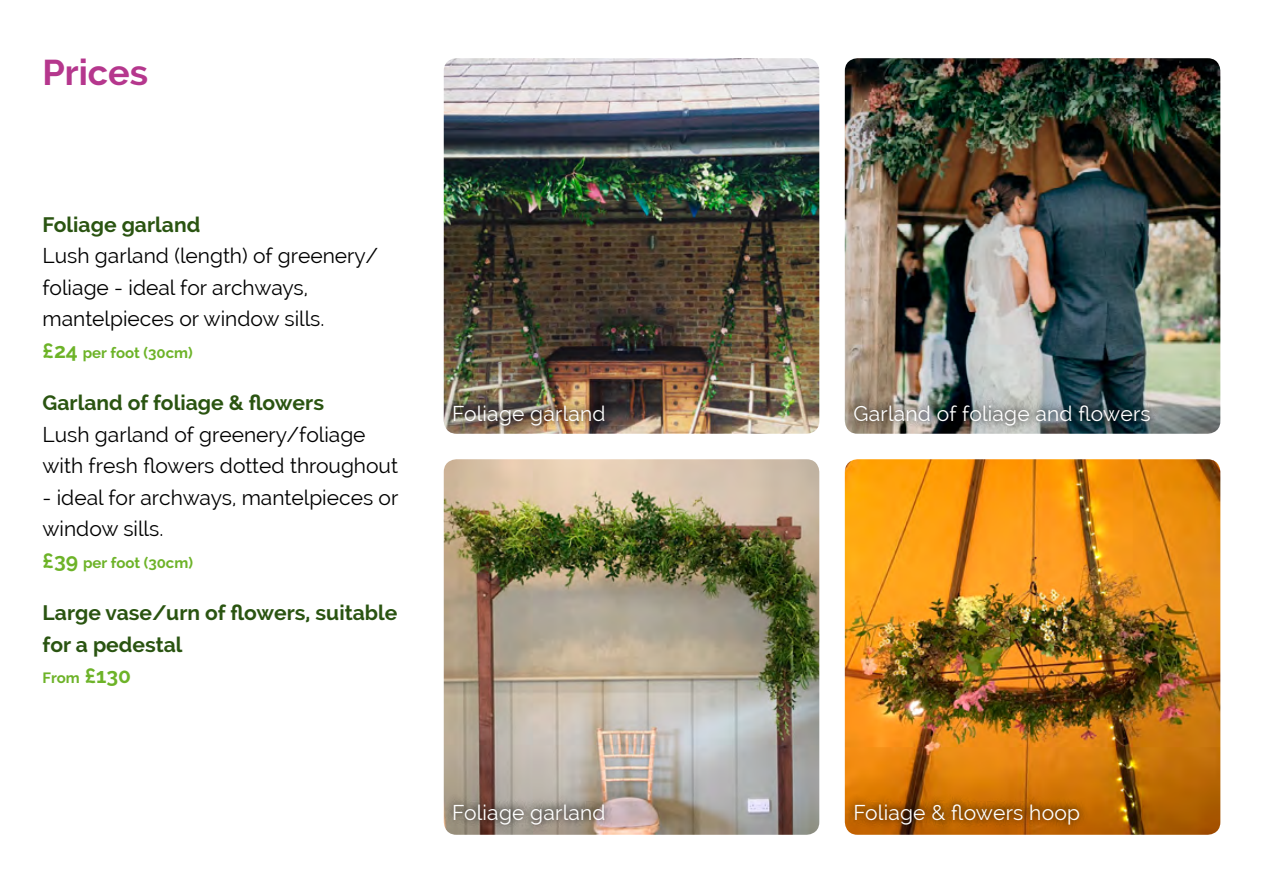
<style>
.page{position:relative;width:1263px;height:893px;background:#fff}
.page>*{position:absolute;margin:0;border:0;box-sizing:border-box;transform-origin:0 0}
.t1{font:700 36px "Raleway";color:#b5378d}
.t2{font:21px/31.5px "Raleway";color:#000}
.t3{font:700 21px/31.5px "Raleway";color:#2a5411}
.t4{font:21px "Raleway";letter-spacing:.01em;color:#fff}
.t5{font:700 15px "Raleway";color:#6db328}
.s1{font-size:21px}
</style>
<div class="page">
<img style="left:444px;top:459px;width:375px;height:376px">
<img style="left:845px;top:58px;width:375px;height:376px">
<img style="left:444px;top:58px;width:375px;height:376px">
<img style="left:845px;top:459px;width:375px;height:376px">
<svg style="left:444px;top:794px;width:170px;height:39px;background:#94877b"></svg>
<img style="left:844px;top:395px;width:315px;height:39px">
<img style="left:444px;top:395px;width:170px;height:39px">
<svg style="left:845px;top:794px;width:243px;height:39px;background:#ad5c01"></svg>
<h1 class="t1" style="left:43px;top:51px;width:107px">Prices</h1>
<p class="t3" style="left:43px;top:208px;width:159px">Foliage garland</p>
<p class="t2" style="left:43px;top:240px;width:337px">Lush garland (length) of greenery/ foliage - ideal for archways, mantelpieces or window sills.</p>
<p class="t5" style="left:43px;top:344px;width:152px"><span class="s1">£24</span> per foot (30cm)</p>
<p class="t3" style="left:43px;top:387px;width:283px">Garland of foliage &amp; flowers</p>
<p class="t2" style="left:43px;top:418px;width:357px">Lush garland of greenery/foliage with fresh flowers dotted throughout</p>
<p class="t2" style="left:43px;top:481px;width:357px">- ideal for archways, mantelpieces or window sills.</p>
<p class="t5" style="left:43px;top:554px;width:152px"><span class="s1">£39</span> per foot (30cm)</p>
<p class="t3" style="left:43px;top:597px;width:356px">Large vase/urn of flowers, suitable for a pedestal</p>
<p class="t5" style="left:43px;top:669px;width:90px">From <span class="s1">£130</span></p>
<p class="t4" style="left:452px;top:401px;width:155px">Foliage garland</p>
<p class="t4" style="left:853px;top:401px;width:299px">Garland of foliage and flowers</p>
<p class="t4" style="left:452px;top:800px;width:155px">Foliage garland</p>
<p class="t4" style="left:853px;top:800px;width:228px">Foliage &amp; flowers hoop</p>
</div>
